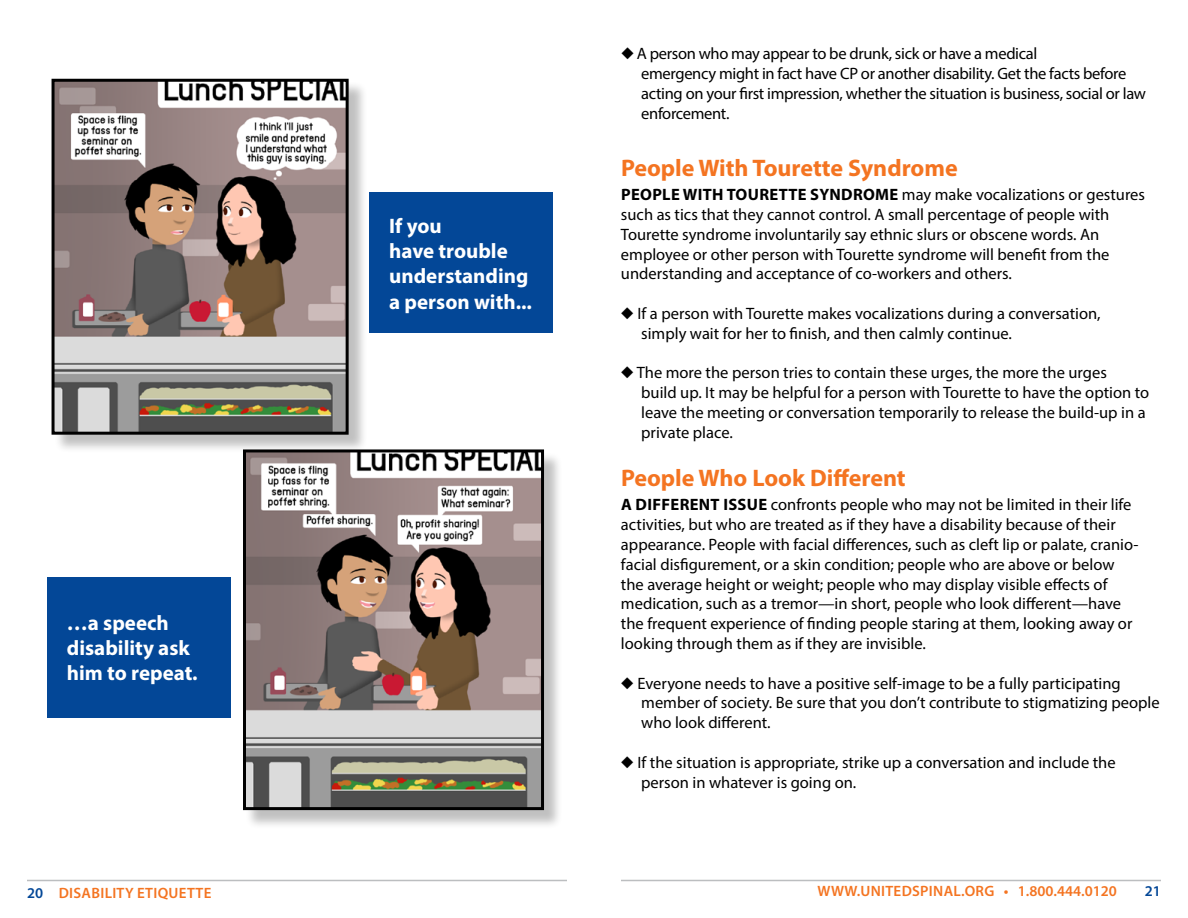
<style>
.page{position:relative;width:1188px;height:918px;background:#fff}
.page>*{position:absolute;margin:0;border:0;box-sizing:border-box;transform-origin:0 0}
.t1{font:700 24px "Myriad Pro";color:#f47421}
.t2{font:700 21px/25.2px "Myriad Pro";color:#fff}
.t3{font:16.5px/19.8px "Myriad Pro";color:#000}
.t4{font:16.5px/19.8px "Myriad Pro";letter-spacing:-.02em;color:#000}
.t5{font:600 15px "Myriad Pro";letter-spacing:.02em;color:#f47421}
.t6{font:600 15px "Myriad Pro";color:#034797}
.s1{font-weight:700}
.s2{color:#034797}
</style>
<div class="page">
<hr style="left:27px;top:880px;width:540px;height:1px;background:#bcbec0">
<hr style="left:621px;top:880px;width:540px;height:1px;background:#bcbec0">
<div style="left:53px;top:81px;width:315px;height:372px;background:#000;opacity:.25"></div>
<img style="left:56px;top:83px;width:289px;height:348px">
<div style="left:52px;top:79px;width:297px;height:356px;border:3px solid #000"></div>
<div style="left:245px;top:451px;width:318px;height:378px;background:#000;opacity:.25"></div>
<img style="left:247px;top:453px;width:293px;height:353px">
<div style="left:243px;top:449px;width:301px;height:361px;border:3px solid #000"></div>
<div style="left:369px;top:193px;width:184px;height:140px;background:#034797"></div>
<div style="left:47px;top:577px;width:183px;height:140px;background:#034797"></div>
<p class="t2" style="left:67px;top:610px;width:132px">…a speech disability ask him to repeat.</p>
<p class="t2" style="left:389px;top:213px;width:144px">If you<br>have trouble understanding a person with...</p>
<p class="t4" style="left:641px;top:43px;width:506px;text-indent:-20px">◆ A person who may appear to be drunk, sick or have a medical<br>emergency might in fact have CP or another disability. Get the facts before acting on your first impression, whether the situation is business, social or law enforcement.</p>
<h1 class="t1" style="left:621px;top:152px;width:338px">People With Tourette Syndrome</h1>
<p class="t3" style="left:621px;top:184px;width:526px"><span class="s1">PEOPLE WITH TOURETTE SYNDROME</span> may make vocalizations or gestures such as tics that they cannot control. A small percentage of people with Tourette syndrome involuntarily say ethnic slurs or obscene words. An employee or other person with Tourette syndrome will benefit from the understanding and acceptance of co-workers and others.</p>
<p class="t3" style="left:641px;top:303px;width:461px;text-indent:-20px">◆ If a person with Tourette makes vocalizations during a conversation, simply wait for her to finish, and then calmly continue.</p>
<p class="t3" style="left:641px;top:363px;width:509px;text-indent:-20px">◆ The more the person tries to contain these urges, the more the urges<br>build up. It may be helpful for a person with Tourette to have the option to leave the meeting or conversation temporarily to release the build-up in a private place.</p>
<h1 class="t1" style="left:621px;top:463px;width:286px">People Who Look Different</h1>
<p class="t3" style="left:621px;top:495px;width:519px"><span class="s1">A DIFFERENT ISSUE</span> confronts people who may not be limited in their life activities, but who are treated as if they have a disability because of their appearance. People with facial differences, such as cleft lip or palate, cranio&shy;facial disfigurement, or a skin condition; people who are above or below the average height or weight; people who may display visible effects of medication, such as a tremor—in short, people who look different—have the frequent experience of finding people staring at them, looking away or looking through them as if they are invisible.</p>
<p class="t3" style="left:641px;top:673px;width:520px;text-indent:-20px">◆ Everyone needs to have a positive self-image to be a fully participating member of society. Be sure that you don’t contribute to stigmatizing people who look different.</p>
<p class="t3" style="left:641px;top:752px;width:476px;text-indent:-20px">◆ If the situation is appropriate, strike up a conversation and include the person in whatever is going on.</p>
<p class="t5" style="left:27px;top:883px;width:186px"><span class="s2">20</span> DISABILITY ETIQUETTE</p>
<p class="t5" style="left:818px;top:881px;width:301px">WWW.UNITEDSPINAL.ORG • 1.800.444.0120</p>
<p class="t6" style="left:1145px;top:881px;width:18px">21</p>
</div>
